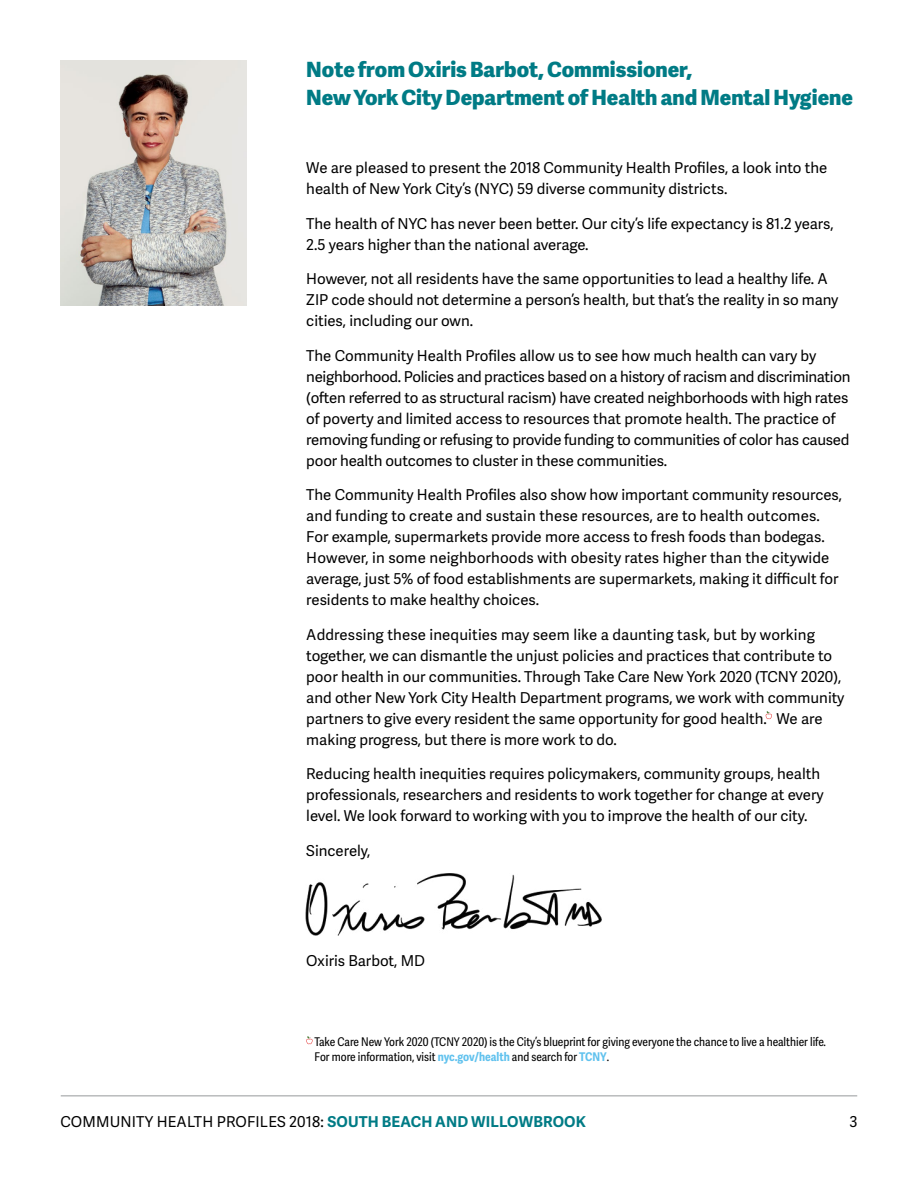
<style>
.page{position:relative;width:918px;height:1188px;background:#fff}
.page>*{position:absolute;margin:0;border:0;box-sizing:border-box;transform-origin:0 0}
.t1{font:800 21px/28.5px "Adelle Sans";color:#007b85}
.t2{font:15px/21px "Adelle Sans";color:#000}
.t3{font:12px/15px "Adelle Sans Cnd";color:#000}
.s1{font-weight:700;color:#61c2ee}
.s2{font-weight:700;color:#007b85}
</style>
<div class="page">
<hr style="left:61px;top:1096px;width:796px;height:1px;background:#96999b">
<svg style="left:765px;top:711px;width:7px;height:8px"></svg>
<svg style="left:306px;top:1036px;width:7px;height:8px"></svg>
<img style="left:61px;top:61px;width:185px;height:245px">
<img style="left:305px;top:874px;width:296px;height:61px">
<h1 class="t1" style="left:306px;top:54px;width:548px">Note from Oxiris Barbot, Commissioner,<br>New York City Department of Health and Mental Hygiene</h1>
<p class="t2" style="left:306px;top:157px;width:523px">We are pleased to present the 2018 Community Health Profiles, a look into the health of New York City’s (NYC) 59 diverse community districts.</p>
<p class="t2" style="left:306px;top:213px;width:529px">The health of NYC has never been better. Our city’s life expectancy is 81.2 years,<br>2.5 years higher than the national average.</p>
<p class="t2" style="left:306px;top:268px;width:534px">However, not all residents have the same opportunities to lead a healthy life. A<br>ZIP code should not determine a person’s health, but that’s the reality in so many cities, including our own.</p>
<p class="t2" style="left:306px;top:345px;width:546px">The Community Health Profiles allow us to see how much health can vary by neighborhood. Policies and practices based on a history of racism and discrimination (often referred to as structural racism) have created neighborhoods with high rates of poverty and limited access to resources that promote health. The practice of removing funding or refusing to provide funding to communities of color has caused poor health outcomes to cluster in these communities.</p>
<p class="t2" style="left:306px;top:484px;width:537px">The Community Health Profiles also show how important community resources, and funding to create and sustain these resources, are to health outcomes.<br>For example, supermarkets provide more access to fresh foods than bodegas.<br>However, in some neighborhoods with obesity rates higher than the citywide average, just 5% of food establishments are supermarkets, making it difficult for residents to make healthy choices.</p>
<p class="t2" style="left:306px;top:624px;width:540px">Addressing these inequities may seem like a daunting task, but by working together, we can dismantle the unjust policies and practices that contribute to poor health in our communities. Through Take Care New York 2020 (TCNY 2020), and other New York City Health Department programs, we work with community partners to give every resident the same opportunity for good health. We are making progress, but there is more work to do.</p>
<p class="t2" style="left:306px;top:763px;width:519px">Reducing health inequities requires policymakers, community groups, health professionals, researchers and residents to work together for change at every level. We look forward to working with you to improve the health of our city.</p>
<p class="t2" style="left:306px;top:840px;width:66px">Sincerely,</p>
<p class="t2" style="left:306px;top:950px;width:120px">Oxiris Barbot, MD</p>
<p class="t3" style="left:315px;top:1034px;width:513px">Take Care New York 2020 (TCNY 2020) is the City’s blueprint for giving everyone the chance to live a healthier life.<br>For more information, visit <span class="s1">nyc.gov/health</span> and search for <span class="s1">TCNY</span>.</p>
<p class="t2" style="left:60px;top:1111px;width:527px">COMMUNITY HEALTH PROFILES 2018: <span class="s2">SOUTH BEACH AND WILLOWBROOK</span></p>
<p class="t2" style="left:849px;top:1111px;width:10px">3</p>
</div>
